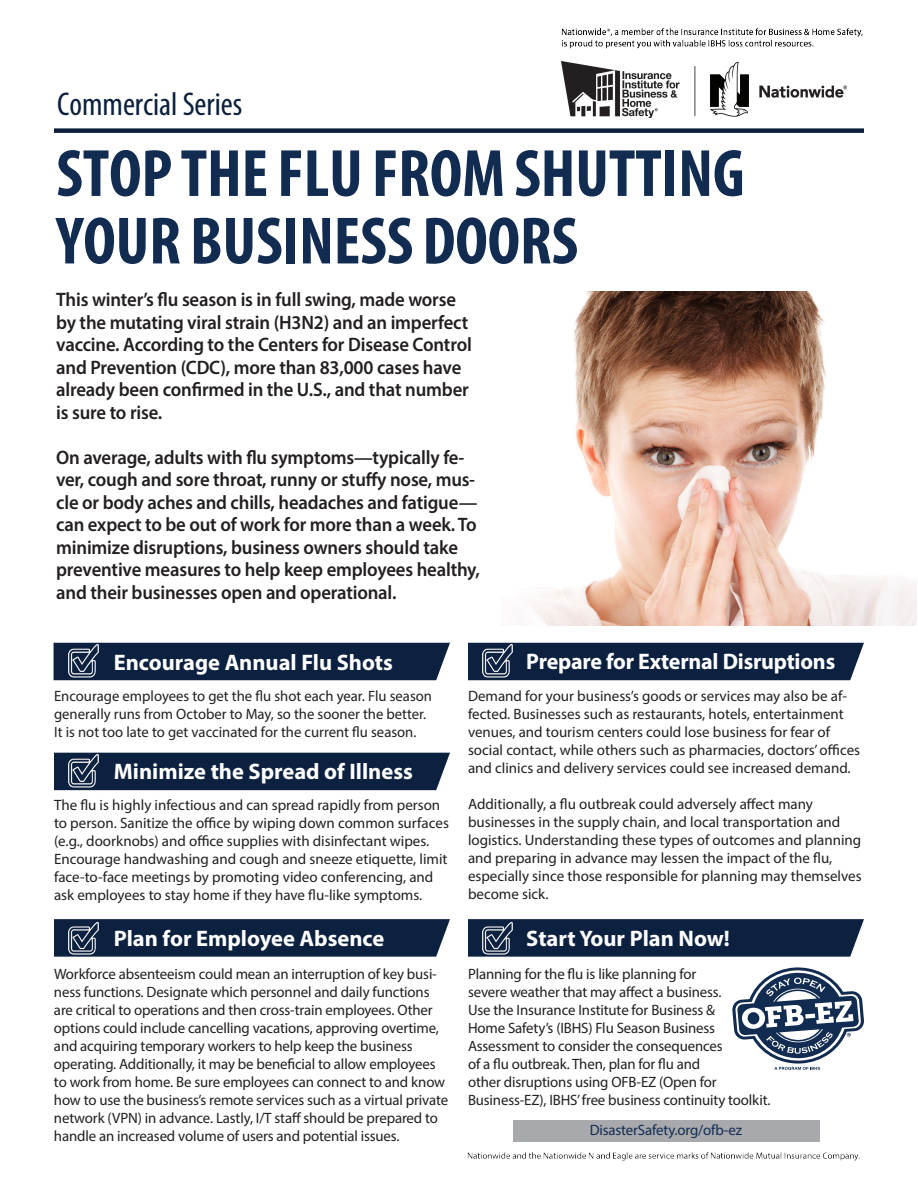
<style>
.page{position:relative;width:918px;height:1188px;background:#fff}
.page>*{position:absolute;margin:0;border:0;box-sizing:border-box;transform-origin:0 0}
.Heading_1{font:700 condensed 67.5px/67.5px "Myriad Pro";color:#122c51}
.t1{font:condensed 33px "Myriad Pro";color:#0b203c}
.t2{font:700 22.5px "Myriad Pro";color:#fff}
.t3{font:600 19.5px/22.5px "Myriad Pro";letter-spacing:-.01em;color:#231f20;scale:.96 1}
.t4{font:15px/18px "Myriad Pro";letter-spacing:-.005em;color:#231f20}
.t5{font:15px "Myriad Pro";letter-spacing:-.01em;color:#122c51}
</style>
<div class="page">
<img style="left:531px;top:292px;width:386px;height:334px">
<div style="left:54px;top:643px;width:396px;height:37px;background:#0b213f"></div>
<img style="left:66px;top:643px;width:36px;height:36px">
<div style="left:54px;top:753px;width:396px;height:37px;background:#0b213f"></div>
<img style="left:66px;top:753px;width:36px;height:36px">
<svg style="left:54px;top:919px;width:396px;height:38px;background:#122744"></svg>
<img style="left:66px;top:920px;width:36px;height:37px">
<div style="left:468px;top:643px;width:396px;height:37px;background:#0b213f"></div>
<img style="left:480px;top:643px;width:36px;height:36px">
<svg style="left:468px;top:919px;width:396px;height:38px;background:#122744"></svg>
<img style="left:480px;top:920px;width:36px;height:37px">
<svg style="left:732px;top:967px;width:132px;height:103px"></svg>
<div style="left:513px;top:1120px;width:306px;height:21px;background:#a8a9ad"></div>
<div style="left:54px;top:128px;width:810px;height:5px;background:#0b203c"></div>
<img style="left:562px;top:62px;width:284px;height:55px">
<img style="left:562px;top:28px;width:301px;height:20px">
<img style="left:467px;top:1152px;width:392px;height:9px">
<p class="t1" style="left:57px;top:84px;width:187px">Commercial Series</p>
<p class="Heading_1" style="left:56px;top:138px;width:690px">STOP THE FLU FROM SHUTTING<br>YOUR BUSINESS DOORS</p>
<p class="t3" style="left:56px;top:288px;width:435px">This winter’s flu season is in full swing, made worse by the mutating viral strain (H3N2) and an imperfect vaccine. According to the Centers for Disease Control and Prevention (CDC), more than 83,000 cases have already been confirmed in the U.S., and that number is sure to rise.</p>
<p class="t3" style="left:56px;top:446px;width:443px">On average, adults with flu symptoms—typically fe&shy;ver, cough and sore throat, runny or stuffy nose, mus&shy;cle or body aches and chills, headaches and fatigue— can expect to be out of work for more than a week. To minimize disruptions, business owners should take preventive measures to help keep employees healthy, and their businesses open and operational.</p>
<p class="t2" style="left:114px;top:648px;width:281px">Encourage Annual Flu Shots</p>
<p class="t2" style="left:526px;top:647px;width:310px">Prepare for External Disruptions</p>
<p class="t4" style="left:54px;top:687px;width:380px">Encourage employees to get the flu shot each year. Flu season generally runs from October to May, so the sooner the better.<br>It is not too late to get vaccinated for the current flu season.</p>
<p class="t4" style="left:468px;top:687px;width:394px">Demand for your business’s goods or services may also be af&shy;fected. Businesses such as restaurants, hotels, entertainment venues, and tourism centers could lose business for fear of social contact, while others such as pharmacies, doctors’ offices and clinics and delivery services could see increased demand.</p>
<p class="t4" style="left:468px;top:795px;width:395px">Additionally, a flu outbreak could adversely affect many businesses in the supply chain, and local transportation and logistics. Understanding these types of outcomes and planning and preparing in advance may lessen the impact of the flu, especially since those responsible for planning may themselves become sick.</p>
<p class="t2" style="left:114px;top:757px;width:301px">Minimize the Spread of Illness</p>
<p class="t4" style="left:54px;top:795px;width:396px">The flu is highly infectious and can spread rapidly from person to person. Sanitize the office by wiping down common surfaces (e.g., doorknobs) and office supplies with disinfectant wipes.<br>Encourage handwashing and cough and sneeze etiquette, limit face-to-face meetings by promoting video conferencing, and ask employees to stay home if they have flu-like symptoms.</p>
<p class="t2" style="left:114px;top:924px;width:272px">Plan for Employee Absence</p>
<p class="t4" style="left:54px;top:965px;width:396px">Workforce absenteeism could mean an interruption of key busi&shy;ness functions. Designate which personnel and daily functions are critical to operations and then cross-train employees. Other options could include cancelling vacations, approving overtime, and acquiring temporary workers to help keep the business operating. Additionally, it may be beneficial to allow employees to work from home. Be sure employees can connect to and know how to use the business’s remote services such as a virtual private network (VPN) in advance. Lastly, I/T staff should be prepared to handle an increased volume of users and potential issues.</p>
<p class="t2" style="left:526px;top:924px;width:205px">Start Your Plan Now!</p>
<p class="t4" style="left:468px;top:965px;width:304px">Planning for the flu is like planning for<br>severe weather that may affect a business.<br>Use the Insurance Institute for Business &amp;<br>Home Safety’s (IBHS) Flu Season Business Assessment to consider the consequences<br>of a flu outbreak. Then, plan for flu and<br>other disruptions using OFB-EZ (Open for Business-EZ), IBHS’ free business continuity toolkit.</p>
<p class="t5" style="left:590px;top:1121px;width:154px">DisasterSafety.org/ofb-ez</p>
</div>
